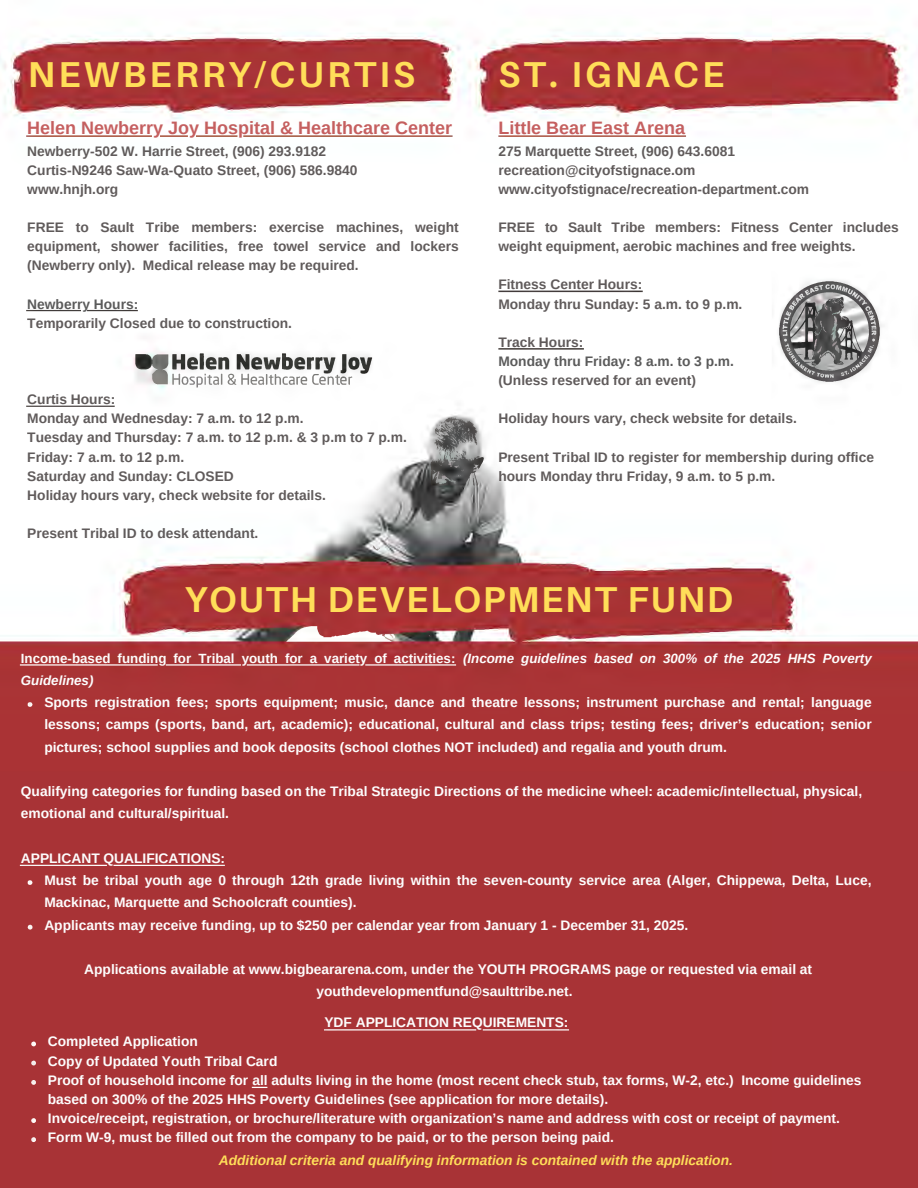
<style>
.page{position:relative;width:918px;height:1188px;background:#fff}
.page>*{position:absolute;margin:0;border:0;box-sizing:border-box;transform-origin:0 0}
.t1{font:700 36px "Aileron";letter-spacing:.09em;color:#ffde59}
.t2{font:700 36px "Aileron";letter-spacing:.05em;color:#ffde59}
.t3{font:700 18px "Arimo";color:#a60808}
.t4{font:700 13.8px/22.2px "Arimo";color:#fdfdfd}
.t5{font:700 13.8px/19.2px "Arimo";color:#090000}
.t6{font:italic 700 13.8px "Arimo";color:#ffde59}
.t7{font:700 13.8px "Arimo";color:#000}
.t8{font:italic 700 13.35px/22.2px "Arimo";color:#fdfdfd}
.s1{font-style:normal}
</style>
<div class="page">
<img style="left:0;top:32px;width:918px;height:1156px">
<p class="t1" style="left:28px;top:52px;width:389px">NEWBERRY/CURTIS</p>
<p class="t1" style="left:498px;top:52px;width:228px">ST. IGNACE</p>
<h2 class="t3" style="left:27px;top:118px;width:426px">Helen Newberry Joy Hospital &amp; Healthcare Center</h2>
<p class="t5" style="left:27px;top:141px;width:332px">Newberry-502 W. Harrie Street, (906) 293.9182<br>Curtis-N9246 Saw-Wa-Quato Street, (906) 586.9840 www.hnjh.org</p>
<p class="t5" style="left:27px;top:218px;width:433px;text-align:justify">FREE to Sault Tribe members: exercise machines, weight equipment, shower facilities, free towel service and lockers (Newberry only). Medical release may be required.</p>
<p class="t7" style="left:27px;top:296px;width:113px">Newberry Hours:</p>
<p class="t5" style="left:27px;top:313px;width:266px">Temporarily Closed due to construction.</p>
<p class="t5" style="left:27px;top:390px;width:381px">Curtis Hours:<br>Monday and Wednesday: 7 a.m. to 12 p.m.<br>Tuesday and Thursday: 7 a.m. to 12 p.m. &amp; 3 p.m to 7 p.m.<br>Friday: 7 a.m. to 12 p.m.<br>Saturday and Sunday: CLOSED<br>Holiday hours vary, check website for details.</p>
<p class="t5" style="left:27px;top:524px;width:233px">Present Tribal ID to desk attendant.</p>
<h2 class="t3" style="left:498px;top:118px;width:188px">Little Bear East Arena</h2>
<p class="t5" style="left:498px;top:141px;width:312px">275 Marquette Street, (906) 643.6081 recreation@cityofstignace.om www.cityofstignace/recreation-department.com</p>
<p class="t5" style="left:498px;top:218px;width:402px">FREE to Sault Tribe members: Fitness Center includes weight equipment, aerobic machines and free weights.</p>
<p class="t5" style="left:498px;top:275px;width:246px">Fitness Center Hours:<br>Monday thru Sunday: 5 a.m. to 9 p.m.</p>
<p class="t5" style="left:498px;top:332px;width:86px">Track Hours:</p>
<p class="t7" style="left:498px;top:353px;width:237px">Monday thru Friday: 8 a.m. to 3 p.m.</p>
<p class="t5" style="left:498px;top:371px;width:199px">(Unless reserved for an event)</p>
<p class="t5" style="left:498px;top:409px;width:300px">Holiday hours vary, check website for details.</p>
<p class="t5" style="left:498px;top:447px;width:377px">Present Tribal ID to register for membership during office hours Monday thru Friday, 9 a.m. to 5 p.m.</p>
<h3 class="t2" style="left:185px;top:577px;width:550px">YOUTH DEVELOPMENT FUND</h3>
<p class="t8" style="left:21px;top:647px;width:852px"><span class="s1">Income-based funding for Tribal youth for a variety of activities:</span> (Income guidelines based on 300% of the 2025 HHS Poverty<br>Guidelines)</p>
<h1 class="t4" style="left:44px;top:691px;width:829px;text-align:justify">Sports registration fees; sports equipment; music, dance and theatre lessons; instrument purchase and rental; language lessons; camps (sports, band, art, academic); educational, cultural and class trips; testing fees; driver’s education; senior pictures; school supplies and book deposits (school clothes NOT included) and regalia and youth drum.</h1>
<p class="t4" style="left:21px;top:780px;width:843px">Qualifying categories for funding based on the Tribal Strategic Directions of the medicine wheel: academic/intellectual, physical, emotional and cultural/spiritual.</p>
<p class="t4" style="left:21px;top:847px;width:206px">APPLICANT QUALIFICATIONS:</p>
<h1 class="t4" style="left:44px;top:869px;width:829px">Must be tribal youth age 0 through 12th grade living within the seven-county service area (Alger, Chippewa, Delta, Luce,<br>Mackinac, Marquette and Schoolcraft counties).</h1>
<h3 class="t4" style="left:44px;top:914px;width:646px">Applicants may receive funding, up to $250 per calendar year from January 1 - December 31, 2025.</h3>
<h3 class="t4" style="left:84px;top:958px;width:730px;text-align:center">Applications available at www.bigbeararena.com, under the YOUTH PROGRAMS page or requested via email at youthdevelopmentfund@saulttribe.net.</h3>
<p class="t4" style="left:324px;top:1011px;width:246px">YDF APPLICATION REQUIREMENTS:</p>
<p class="t4" style="left:48px;top:1032px;width:815px;line-height:19px">Completed Application<br>Copy of Updated Youth Tribal Card<br>Proof of household income for all adults living in the home (most recent check stub, tax forms, W-2, etc.) Income guidelines based on 300% of the 2025 HHS Poverty Guidelines (see application for more details).<br>Invoice/receipt, registration, or brochure/literature with organization’s name and address with cost or receipt of payment.<br>Form W-9, must be filled out from the company to be paid, or to the person being paid.</p>
<h3 class="t6" style="left:219px;top:1152px;width:516px">Additional criteria and qualifying information is contained with the application.</h3>
</div>
